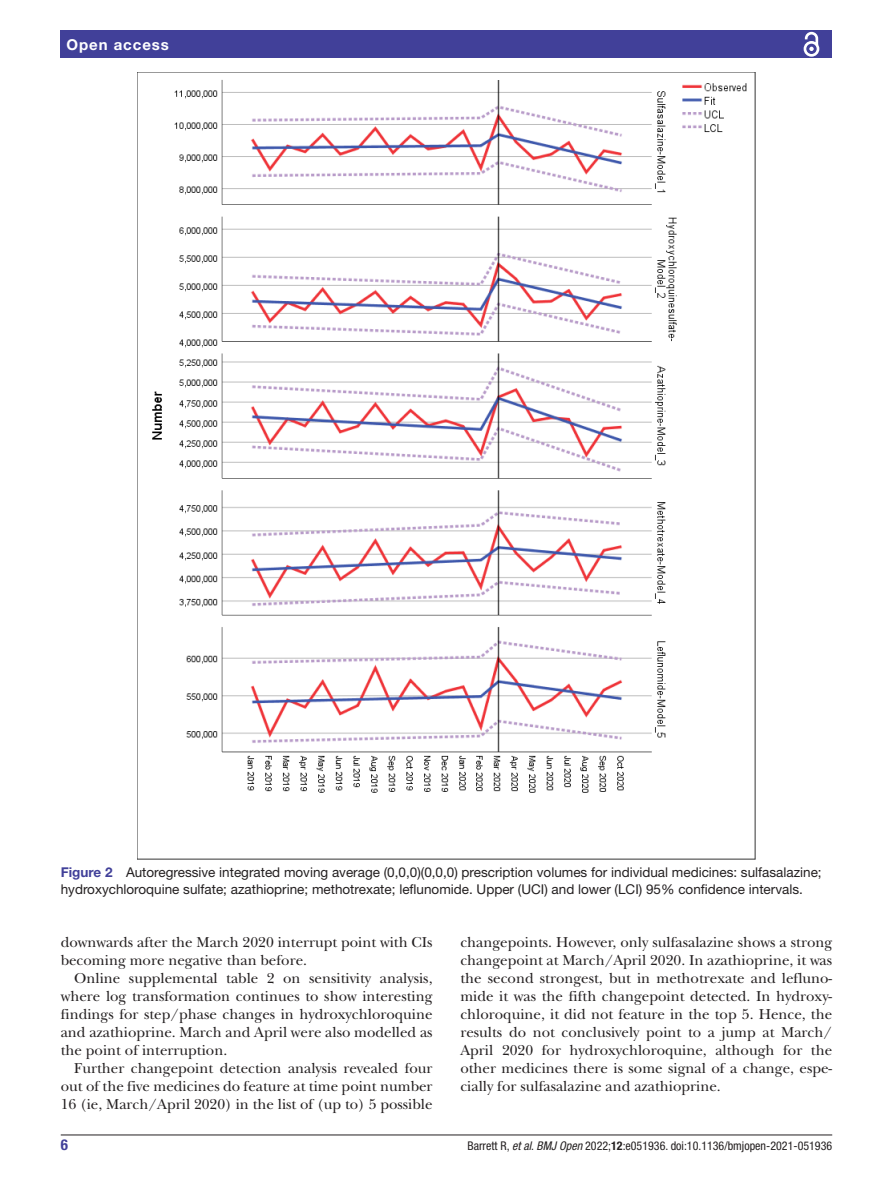
<style>
.page{position:relative;width:893px;height:1191px;background:#fff}
.page>*{position:absolute;margin:0;border:0;box-sizing:border-box;transform-origin:0 0}
.t1{font:15px/18px "New Baskerville";color:#231f20;text-align:justify}
.t2{font:700 15px "Helvetica Neue LT Std";letter-spacing:.065em;color:#fff}
.t3{font:700 condensed 15px "Helvetica Neue LT Std";color:#414099}
.t4{font:13.5px/16.2px "Helvetica Neue LT Std";color:#231f20}
.t5{font:condensed 12px "Helvetica Neue LT Std";color:#231f20}
.s1{font-weight:700;color:#414099}
.s2{font-style:italic}
.s3{font-weight:700}
</style>
<div class="page">
<hr style="left:61px;top:1134px;width:771px;height:1px;background:#231f20">
<div style="left:61px;top:31px;width:771px;height:27px;background:#414099"></div>
<svg style="left:803px;top:31px;width:17px;height:26px"></svg>
<img style="left:138px;top:73px;width:617px;height:786px">
<p class="t2" style="left:66px;top:35px;width:104px">Open access</p>
<p class="t4" style="left:61px;top:864px;width:762px"><span class="s1">Figure 2</span> Autoregressive integrated moving average (0,0,0)(0,0,0) prescription volumes for individual medicines: sulfasalazine; hydroxychloroquine sulfate; azathioprine; methotrexate; leflunomide. Upper (UCI) and lower (LCI) 95% confidence intervals.</p>
<p class="t1" style="left:61px;top:932px;width:373px;line-height:18.6px">downwards after the March 2020 interrupt point with CIs becoming more negative than before.</p>
<p class="t1" style="left:61px;top:969px;width:373px;text-indent:14px">Online supplemental table 2 on sensitivity analysis, where log transformation continues to show interesting findings for step/phase changes in hydroxychloroquine and azathioprine. March and April were also modelled as the point of interruption.</p>
<p class="t1" style="left:61px;top:1059px;width:373px;text-indent:14px">Further changepoint detection analysis revealed four out of the five medicines do feature at time point number 16 (ie, March/April 2020) in the list of (up to) 5 possible</p>
<p class="t1" style="left:460px;top:933px;width:373px">changepoints. However, only sulfasalazine shows a strong changepoint at March/April 2020. In azathioprine, it was the second strongest, but in methotrexate and lefluno&shy;mide it was the fifth changepoint detected. In hydroxy&shy;chloroquine, it did not feature in the top 5. Hence, the results do not conclusively point to a jump at March/ April 2020 for hydroxychloroquine, although for the other medicines there is some signal of a change, espe&shy;cially for sulfasalazine and azathioprine.</p>
<p class="t3" style="left:61px;top:1135px;width:9px">6</p>
<p class="t5" style="left:467px;top:1138px;width:366px">Barrett R, <span class="s2">et al</span>. <span class="s2">BMJ Open</span> 2022;<span class="s3">12</span>:e051936. doi:10.1136/bmjopen-2021-051936</p>
</div>
